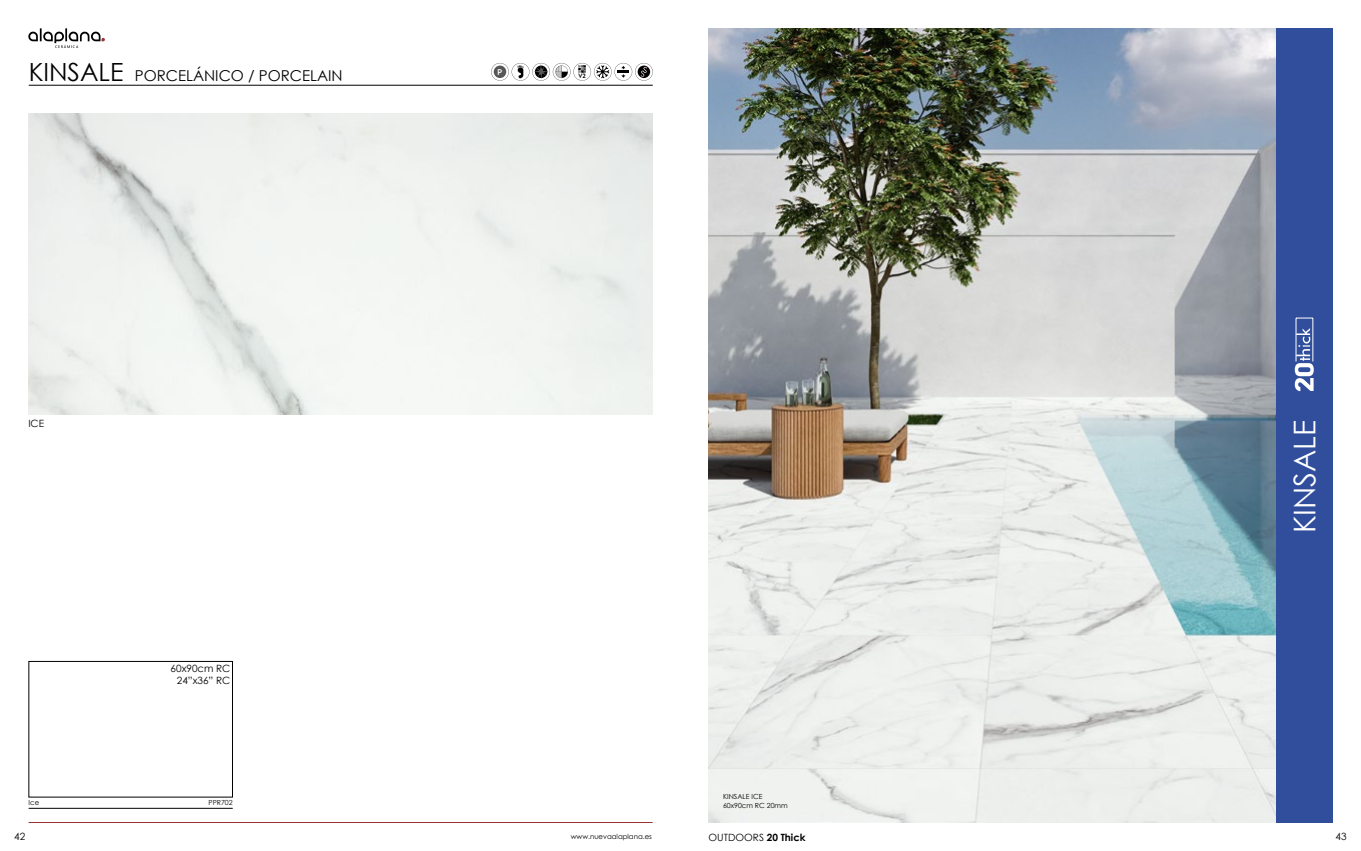
<style>
.page{position:relative;width:1361px;height:851px;background:#fff}
.page>*{position:absolute;margin:0;border:0;box-sizing:border-box;transform-origin:0 0}
.t1{font:30px "Century Gothic";color:#fff}
.t2{font:15px "Century Gothic";color:#000}
.t3{font:10px/12px "Century Gothic";color:#000;text-align:right}
.t4{font:7px/8.4px "Century Gothic";color:#000}
.t5{font:600 7px "Capitana";color:#fff}
.t6{font:600 5.3px "Capitana";color:#000}
.s1{font-size:25px}
.s2{font-weight:700}
</style>
<div class="page">
<svg style="left:28px;top:28px;width:77px;height:20px"></svg>
<img style="left:709px;top:28px;width:567px;height:794px">
<img style="left:28px;top:114px;width:624px;height:300px">
<hr style="left:29px;top:85px;width:624px;height:1px;background:#000">
<hr style="left:29px;top:808px;width:204px;height:1px;background:#000">
<div style="left:29px;top:661px;width:204px;height:136px;border:1px solid #000"></div>
<div style="left:1276px;top:28px;width:56px;height:794px;background:#304e9c"></div>
<hr style="left:1295px;top:318px;width:1px;height:43px;background:#fff">
<svg style="left:1296px;top:317px;width:17px;height:1px"></svg>
<hr style="left:1312px;top:318px;width:1px;height:43px;background:#fff">
<svg style="left:1294px;top:328px;width:19px;height:63px"></svg>
<hr style="left:29px;top:822px;width:623px;height:1px;background:#9a3135">
<svg style="left:491px;top:63px;width:162px;height:18px"></svg>
<h2 class="t2" style="left:29px;top:65px;width:315px"><span class="s1">KINSALE</span> PORCELÁNICO / PORCELAIN</h2>
<p class="t5" style="left:497px;top:67px;width:6px">P</p>
<p class="t6" style="left:578px;top:72px;width:9px">V2</p>
<h3 class="t3" style="left:28px;top:417px;width:17px">ICE</h3>
<h3 class="t3" style="left:171px;top:661px;width:61px">60x90cm RC<br>24”x36” RC</h3>
<p class="t4" style="left:29px;top:797px;width:12px">Ice</p>
<p class="t4" style="left:209px;top:797px;width:26px">PPR702</p>
<p class="t4" style="left:723px;top:792px;width:66px">KINSALE ICE<br>60x90cm RC 20mm</p>
<h1 class="t1" style="left:1283px;top:533px;width:115px;rotate:-90deg">KINSALE</h1>
<h3 class="t3" style="left:14px;top:829px;width:13px">42</h3>
<p class="t4" style="left:571px;top:832px;width:83px">www.nuevaalaplana.es</p>
<h3 class="t3" style="left:708px;top:831px;width:98px">OUTDOORS <span class="s2">20 Thick</span></h3>
<h3 class="t3" style="left:1335px;top:829px;width:13px">43</h3>
</div>
